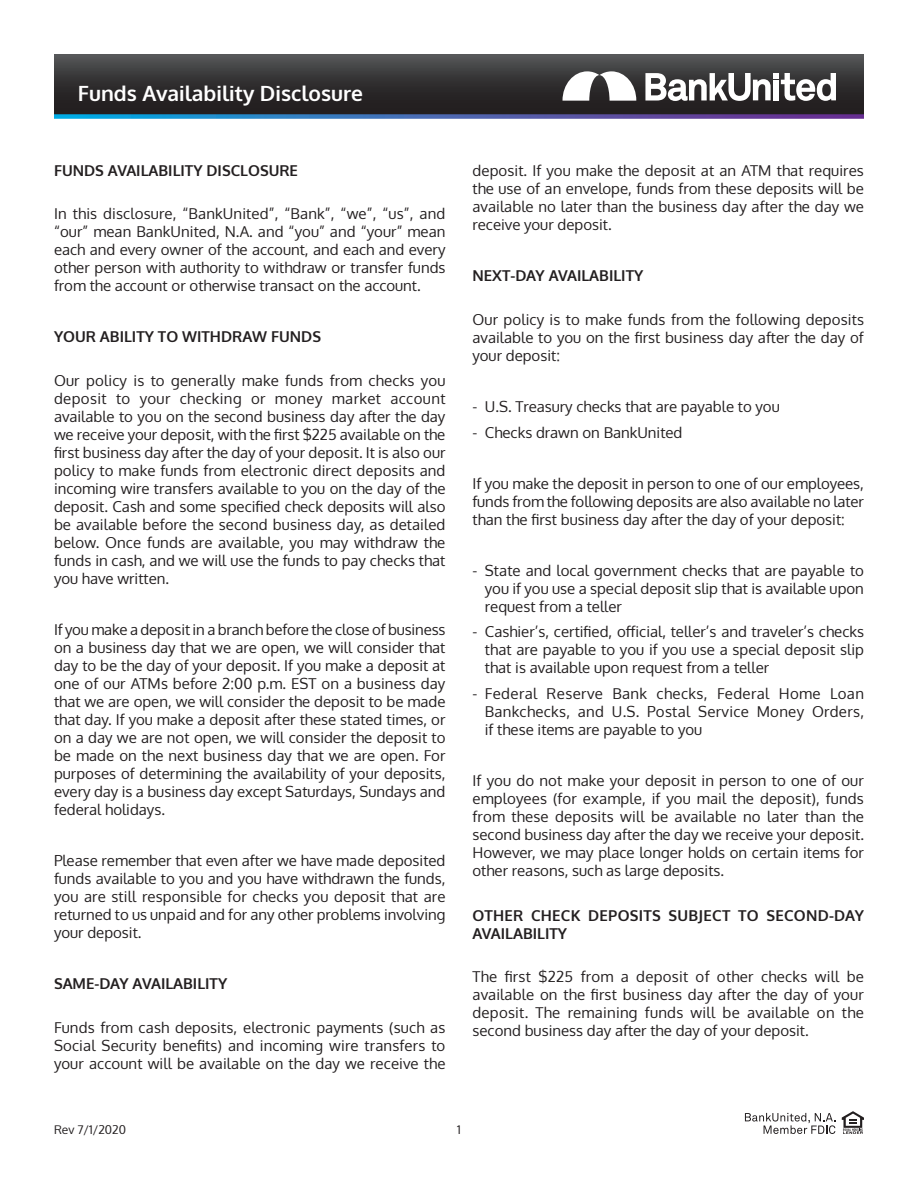
<style>
.page{position:relative;width:918px;height:1188px;background:#fff}
.page>*{position:absolute;margin:0;border:0;box-sizing:border-box;transform-origin:0 0}
.t1{font:700 21px "Oxygen";color:#fff}
.t2{font:15px/18px "Oxygen";color:#231f20;text-align:justify}
.t3{font:700 15px/18px "Oxygen";color:#231f20}
.t4{font:12px "Oxygen";color:#231f20}
</style>
<div class="page">
<div style="left:54px;top:54px;width:810px;height:63px;background:linear-gradient(to bottom,#505153,#171213)"></div>
<svg style="left:563px;top:71px;width:73px;height:30px"></svg>
<svg style="left:645px;top:73px;width:191px;height:28px"></svg>
<svg style="left:54px;top:114px;width:810px;height:5px;background:#496aae"></svg>
<svg style="left:842px;top:1111px;width:22px;height:23px"></svg>
<svg style="left:745px;top:1113px;width:90px;height:21px"></svg>
<h1 class="t1" style="left:78px;top:80px;width:287px">Funds Availability Disclosure</h1>
<p class="t3" style="left:54px;top:162px;width:246px">FUNDS AVAILABILITY DISCLOSURE</p>
<p class="t2" style="left:54px;top:205px;width:393px">In this disclosure, “BankUnited”, “Bank”, “we”, “us”, and “our” mean BankUnited, N.A. and “you” and “your” mean each and every owner of the account, and each and every other person with authority to withdraw or transfer funds from the account or otherwise transact on the account.</p>
<p class="t3" style="left:54px;top:328px;width:269px">YOUR ABILITY TO WITHDRAW FUNDS</p>
<p class="t2" style="left:54px;top:372px;width:393px">Our policy is to generally make funds from checks you deposit to your checking or money market account available to you on the second business day after the day we receive your deposit, with the first $225 available on the first business day after the day of your deposit. It is also our policy to make funds from electronic direct deposits and incoming wire transfers available to you on the day of the deposit. Cash and some specified check deposits will also be available before the second business day, as detailed below. Once funds are available, you may withdraw the funds in cash, and we will use the funds to pay checks that you have written.</p>
<p class="t2" style="left:54px;top:621px;width:393px">If you make a deposit in a branch before the close of business on a business day that we are open, we will consider that day to be the day of your deposit. If you make a deposit at one of our ATMs before 2:00 p.m. EST on a business day that we are open, we will consider the deposit to be made that day. If you make a deposit after these stated times, or on a day we are not open, we will consider the deposit to be made on the next business day that we are open. For purposes of determining the availability of your deposits, every day is a business day except Saturdays, Sundays and federal holidays.</p>
<p class="t2" style="left:54px;top:852px;width:393px">Please remember that even after we have made deposited funds available to you and you have withdrawn the funds, you are still responsible for checks you deposit that are returned to us unpaid and for any other problems involving your deposit.</p>
<p class="t3" style="left:54px;top:975px;width:175px">SAME-DAY AVAILABILITY</p>
<p class="t2" style="left:54px;top:1019px;width:393px">Funds from cash deposits, electronic payments (such as Social Security benefits) and incoming wire transfers to your account will be available on the day we receive the</p>
<p class="t2" style="left:472px;top:162px;width:393px">deposit. If you make the deposit at an ATM that requires the use of an envelope, funds from these deposits will be available no later than the business day after the day we receive your deposit.</p>
<p class="t3" style="left:472px;top:267px;width:172px">NEXT-DAY AVAILABILITY</p>
<p class="t2" style="left:472px;top:311px;width:393px">Our policy is to make funds from the following deposits available to you on the first business day after the day of your deposit:</p>
<p class="t2" style="left:472px;top:398px;width:309px">- U.S. Treasury checks that are payable to you</p>
<p class="t2" style="left:472px;top:423px;width:211px">- Checks drawn on BankUnited</p>
<p class="t2" style="left:472px;top:474px;width:393px">If you make the deposit in person to one of our employees, funds from the following deposits are also available no later than the first business day after the day of your deposit:</p>
<p class="t2" style="left:485px;top:562px;width:381px;text-indent:-12px">- State and local government checks that are payable to you if you use a special deposit slip that is available upon request from a teller</p>
<p class="t2" style="left:485px;top:623px;width:381px;text-indent:-12px">- Cashier’s, certified, official, teller’s and traveler’s checks that are payable to you if you use a special deposit slip that is available upon request from a teller</p>
<p class="t2" style="left:485px;top:685px;width:381px;text-indent:-12px">- Federal Reserve Bank checks, Federal Home Loan Bankchecks, and U.S. Postal Service Money Orders, if these items are payable to you</p>
<p class="t2" style="left:472px;top:772px;width:393px">If you do not make your deposit in person to one of our employees (for example, if you mail the deposit), funds from these deposits will be available no later than the second business day after the day we receive your deposit.<br>However, we may place longer holds on certain items for other reasons, such as large deposits.</p>
<p class="t3" style="left:472px;top:907px;width:393px">OTHER CHECK DEPOSITS SUBJECT TO SECOND-DAY<br>AVAILABILITY</p>
<p class="t2" style="left:472px;top:968px;width:393px">The first $225 from a deposit of other checks will be available on the first business day after the day of your deposit. The remaining funds will be available on the second business day after the day of your deposit.</p>
<p class="t4" style="left:54px;top:1122px;width:73px">Rev 7/1/2020</p>
<p class="t4" style="left:457px;top:1122px;width:5px">1</p>
</div>
